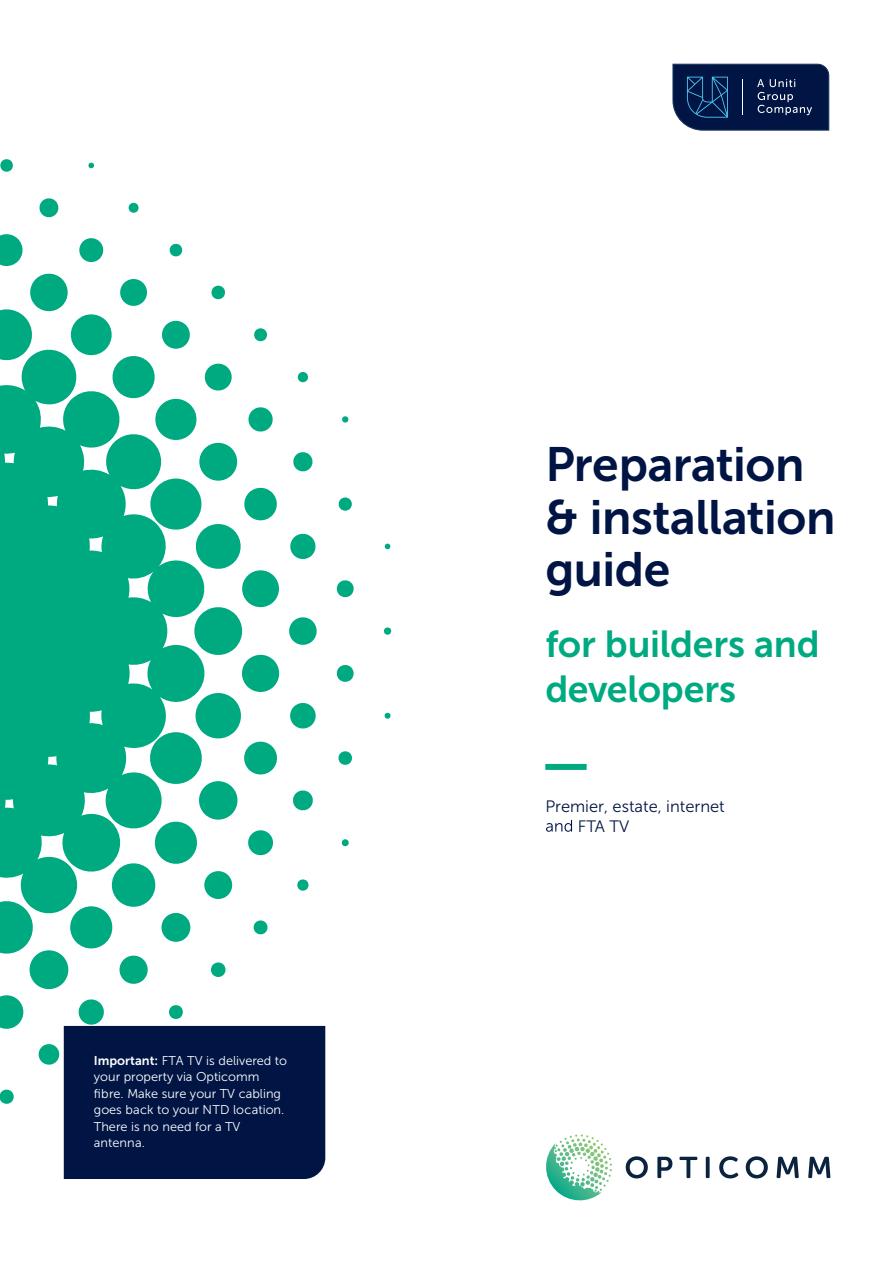
<style>
.page{position:relative;width:893px;height:1263px;background:#fff}
.page>*{position:absolute;margin:0;border:0;box-sizing:border-box;transform-origin:0 0}
.t1{font:48px/52.5px "Museo Sans 700";letter-spacing:-.01em;color:#001544}
.t2{font:37.5px/45px "Museo Sans 700";letter-spacing:-.005em;color:#00aa81}
.t3{font:16.5px/19.8px "Museo Sans 300";color:#001544}
.t4{font:12.75px/16.5px "Museo Sans 300";color:#fff}
.s1{font-family:"Museo Sans 700"}
</style>
<div class="page">
<svg style="left:626px;top:1156px;width:22px;height:22px"></svg>
<svg style="left:657px;top:1157px;width:15px;height:21px"></svg>
<svg style="left:679px;top:1157px;width:18px;height:21px"></svg>
<svg style="left:706px;top:1157px;width:4px;height:21px"></svg>
<svg style="left:719px;top:1156px;width:19px;height:22px"></svg>
<svg style="left:746px;top:1156px;width:22px;height:22px"></svg>
<svg style="left:776px;top:1157px;width:23px;height:21px"></svg>
<svg style="left:808px;top:1157px;width:22px;height:21px"></svg>
<svg style="left:556px;top:1134px;width:46px;height:67px"></svg>
<svg style="left:546px;top:820px;width:26px;height:12px"></svg>
<svg style="left:673px;top:64px;width:156px;height:66px"></svg>
<hr style="left:742px;top:79px;width:1px;height:36px;background:#fff">
<div style="left:545px;top:764px;width:42px;height:6px;background:#00aa81"></div>
<svg style="left:0;top:159px;width:392px;height:984px"></svg>
<div style="left:64px;top:1026px;width:261px;height:153px;background:#001544"></div>
<p class="t4" style="left:94px;top:1052px;width:195px"><span class="s1">Important:</span> FTA TV is delivered to your property via Opticomm fibre. Make sure your TV cabling goes back to your NTD location.<br>There is no need for a TV antenna.</p>
<h1 class="t1" style="left:545px;top:438px;width:292px">Preparation &amp; installation guide</h1>
<h2 class="t2" style="left:545px;top:622px;width:276px">for builders and developers</h2>
<p class="t3" style="left:578px;top:796px;width:148px;text-indent:-33px">Premier, estate, internet<br>FTA TV</p>
</div>
